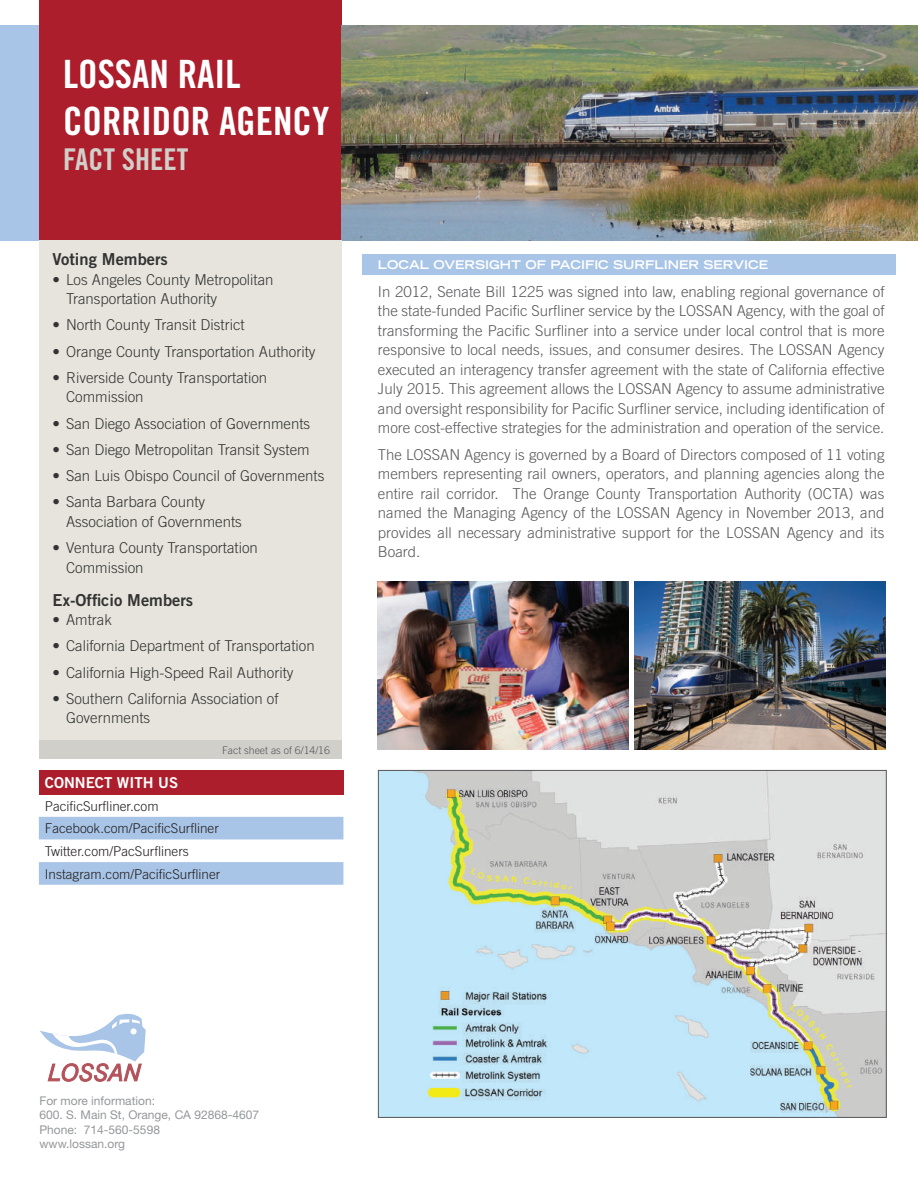
<style>
.page{position:relative;width:918px;height:1188px;background:#fff}
.page>*{position:absolute;margin:0;border:0;box-sizing:border-box;transform-origin:0 0}
.t1{font:39px/46.8px "Trade Gothic Bold Cond Twenty";color:#fff}
.t2{font:30px "Trade Gothic Bold Cond Twenty";color:#d0cfca}
.t3{font:16.5px "Trade Gothic Bold Two";color:#323332}
.t4{font:300 15px/19.5px "Trade Gothic";color:#57585a;text-align:justify}
.t5{font:300 15px/19.5px "Trade Gothic";color:#323332}
.t6{font:15px "Trade Gothic Bold Two";color:#fff}
.t7{font:300 13.5px/22.6px "Trade Gothic";color:#231f20}
.t8{font:12px/14.4px "Helvetica Neue";color:#95979a}
.t9{font:700 expanded 12px "Trade Gothic LH";color:#fff}
.t10{font:300 10.5px "Trade Gothic";color:#57585a}
</style>
<div class="page">
<div style="left:0;top:25px;width:918px;height:216px;background:#a8c4e6"></div>
<div style="left:39px;top:0;width:303px;height:241px;background:#ac1e2c"></div>
<img style="left:342px;top:25px;width:576px;height:216px">
<div style="left:362px;top:254px;width:533px;height:20px;background:#a8c4e6"></div>
<div style="left:39px;top:241px;width:303px;height:502px;background:#e6e4dd"></div>
<div style="left:39px;top:740px;width:303px;height:19px;background:#d0cfca"></div>
<svg style="left:40px;top:1013px;width:106px;height:69px"></svg>
<img style="left:378px;top:582px;width:251px;height:167px">
<img style="left:634px;top:582px;width:252px;height:167px">
<img style="left:380px;top:772px;width:505px;height:344px">
<div style="left:39px;top:770px;width:304px;height:24px;background:#ac1e2c"></div>
<svg style="left:39px;top:817px;width:304px;height:68px"></svg>
<h1 class="t1" style="left:63px;top:50px;width:268px">LOSSAN RAIL<br>CORRIDOR AGENCY</h1>
<h2 class="t2" style="left:63px;top:141px;width:127px">FACT SHEET</h2>
<p class="t3" style="left:53px;top:249px;width:117px">Voting Members</p>
<p class="t5" style="left:66px;top:269px;width:209px;text-indent:-14px">• Los Angeles County Metropolitan<br>Transportation Authority</p>
<p class="t5" style="left:53px;top:315px;width:194px">• North County Transit District</p>
<p class="t5" style="left:53px;top:341px;width:264px">• Orange County Transportation Authority</p>
<p class="t5" style="left:66px;top:367px;width:203px;text-indent:-14px">• Riverside County Transportation<br>Commission</p>
<p class="t5" style="left:53px;top:413px;width:259px">• San Diego Association of Governments</p>
<p class="t5" style="left:53px;top:439px;width:259px">• San Diego Metropolitan Transit System</p>
<p class="t5" style="left:53px;top:466px;width:273px">• San Luis Obispo Council of Governments</p>
<p class="t5" style="left:66px;top:492px;width:177px;text-indent:-14px">• Santa Barbara County<br>Association of Governments</p>
<p class="t5" style="left:66px;top:538px;width:193px;text-indent:-14px">• Ventura County Transportation<br>Commission</p>
<p class="t3" style="left:53px;top:589px;width:142px">Ex-Officio Members</p>
<p class="t5" style="left:53px;top:610px;width:61px">• Amtrak</p>
<p class="t5" style="left:53px;top:636px;width:264px">• California Department of Transportation</p>
<p class="t5" style="left:53px;top:662px;width:243px">• California High-Speed Rail Authority</p>
<p class="t5" style="left:66px;top:688px;width:214px;text-indent:-14px">• Southern California Association of<br>Governments</p>
<p class="t10" style="left:222px;top:744px;width:109px">Fact sheet as of 6/14/16</p>
<p class="t6" style="left:45px;top:774px;width:11px">CONNECT</p>
<p class="t6" style="left:117px;top:774px;width:10px">WITH</p>
<p class="t6" style="left:158px;top:774px;width:21px">US</p>
<p class="t7" style="left:45px;top:795px;width:177px">PacificSurfliner.com<br>Facebook.com/PacificSurfliner<br>Twitter.com/PacSurfliners<br>Instagram.com/PacificSurfliner</p>
<p class="t9" style="left:378px;top:257px;width:32px">LOCAL</p>
<p class="t9" style="left:434px;top:257px;width:11px">OVERSIG</p>
<p class="t9" style="left:500px;top:257px;width:69px">HT OF PACIFIC</p>
<p class="t9" style="left:613px;top:257px;width:32px">SURFLINER</p>
<p class="t9" style="left:704px;top:257px;width:20px">SERVICE</p>
<p class="t4" style="left:378px;top:282px;width:508px">In 2012, Senate Bill 1225 was signed into law, enabling regional governance of the state-funded Pacific Surfliner service by the LOSSAN Agency, with the goal of transforming the Pacific Surfliner into a service under local control that is more responsive to local needs, issues, and consumer desires. The LOSSAN Agency executed an interagency transfer agreement with the state of California effective July 2015. This agreement allows the LOSSAN Agency to assume administrative and oversight responsibility for Pacific Surfliner service, including identification of more cost-effective strategies for the administration and operation of the service.</p>
<p class="t4" style="left:378px;top:444px;width:508px">The LOSSAN Agency is governed by a Board of Directors composed of 11 voting members representing rail owners, operators, and planning agencies along the entire rail corridor. The Orange County Transportation Authority (OCTA) was named the Managing Agency of the LOSSAN Agency in November 2013, and provides all necessary administrative support for the LOSSAN Agency and its Board.</p>
<p class="t8" style="left:39px;top:1093px;width:221px">For more information:<br>600. S. Main St, Orange, CA 92868-4607<br>Phone: 714-560-5598<br>www.lossan.org</p>
</div>
